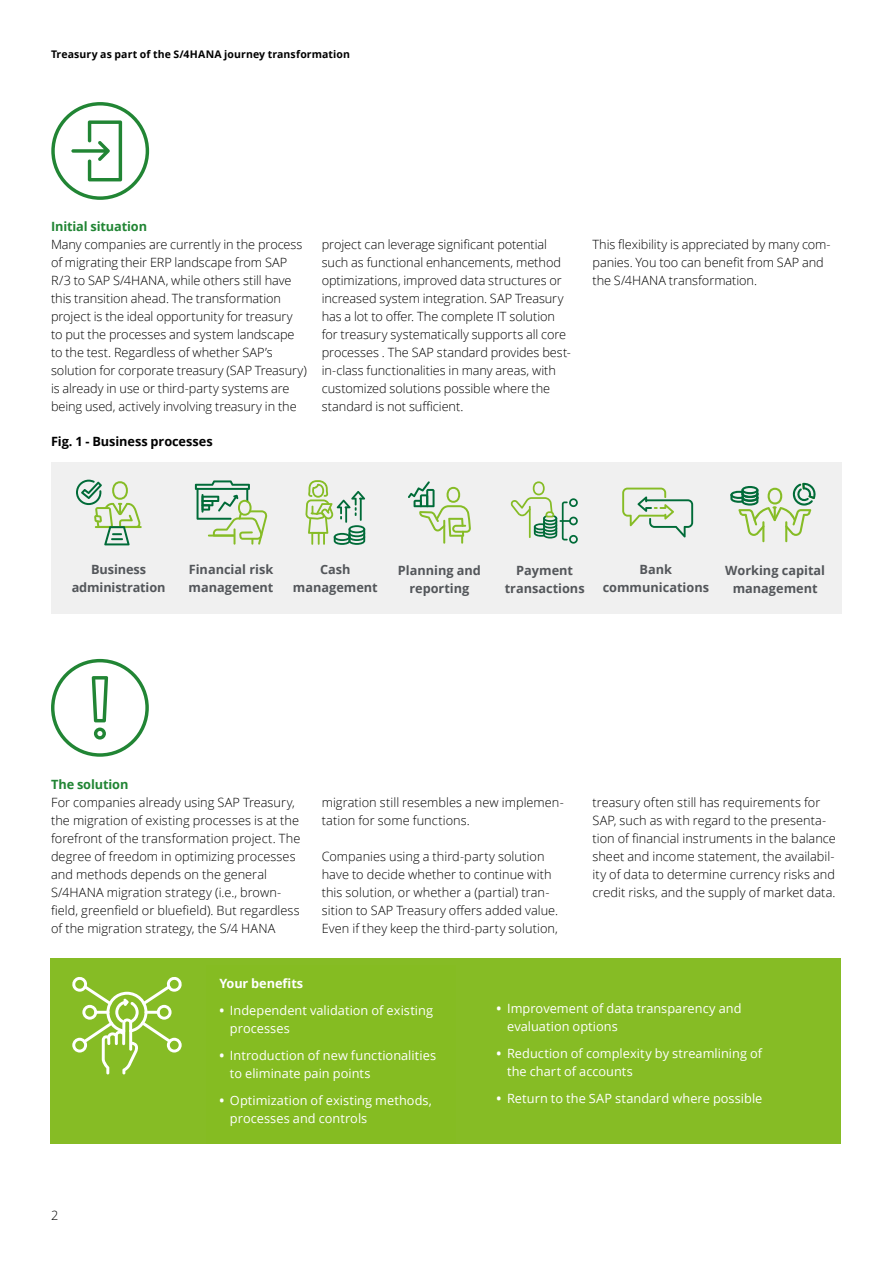
<style>
.page{position:relative;width:893px;height:1263px;background:#fff}
.page>*{position:absolute;margin:0;border:0;box-sizing:border-box;transform-origin:0 0}
.t1{font:300 12.75px/18px "Open Sans";color:#000}
.t2{font:12.75px/18px "Open Sans";letter-spacing:.005em;color:#fff}
.t3{font:700 12.75px/18px "Open Sans";color:#53565a;text-align:center}
.t4{font:700 12.75px "Open Sans";letter-spacing:-.01em;color:#218534}
.t5{font:700 12.75px "Open Sans";letter-spacing:-.005em;color:#000}
.t6{font:700 12.75px "Open Sans";letter-spacing:-.005em;color:#fff}
.t7{font:700 10.5px "Open Sans";letter-spacing:.01em;color:#000}
.s1{font-weight:700}
</style>
<div class="page">
<div style="left:51px;top:462px;width:791px;height:151px;background:#f0f0f0"></div>
<hr style="left:95px;top:526px;width:47px;height:2px;background:#86bc25">
<svg style="left:76px;top:480px;width:65px;height:65px"></svg>
<svg style="left:305px;top:480px;width:60px;height:65px"></svg>
<svg style="left:408px;top:481px;width:63px;height:63px"></svg>
<svg style="left:510px;top:481px;width:68px;height:63px"></svg>
<hr style="left:762px;top:521px;width:2px;height:21px;background:#86bc25">
<hr style="left:785px;top:521px;width:2px;height:21px;background:#86bc25">
<svg style="left:730px;top:483px;width:86px;height:53px"></svg>
<svg style="left:622px;top:488px;width:71px;height:49px"></svg>
<svg style="left:195px;top:480px;width:72px;height:65px"></svg>
<svg style="left:51px;top:102px;width:98px;height:98px"></svg>
<svg style="left:51px;top:659px;width:98px;height:98px"></svg>
<div style="left:50px;top:958px;width:791px;height:186px;background:#86bc25"></div>
<svg style="left:72px;top:977px;width:110px;height:97px"></svg>
<p class="t7" style="left:51px;top:47px;width:300px">Treasury as part of the S/4HANA journey transformation</p>
<p class="t4" style="left:51px;top:217px;width:98px">Initial situation</p>
<p class="t1" style="left:51px;top:235px;width:257px">Many companies are currently in the process of migrating their ERP landscape from SAP R/3 to SAP S/4HANA, while others still have this transition ahead. The transformation project is the ideal opportunity for treasury to put the processes and system landscape to the test. Regardless of whether SAP’s solution for corporate treasury (SAP Treasury) is already in use or third-party systems are being used, actively involving treasury in the</p>
<p class="t1" style="left:322px;top:235px;width:251px">project can leverage significant potential such as functional enhancements, method optimizations, improved data structures or increased system integration. SAP Treasury has a lot to offer. The complete IT solution for treasury systematically supports all core processes . The SAP standard provides best&shy;in-class functionalities in many areas, with customized solutions possible where the standard is not sufficient.</p>
<p class="t5" style="left:51px;top:433px;width:163px">Fig. 1 - Business processes</p>
<p class="t1" style="left:592px;top:235px;width:240px">This flexibility is appreciated by many com&shy;panies. You too can benefit from SAP and the S/4HANA transformation.</p>
<p class="t3" style="left:603px;top:560px;width:108px">Bank communications</p>
<p class="t3" style="left:72px;top:560px;width:95px">Business administration</p>
<p class="t3" style="left:293px;top:560px;width:86px">Cash management</p>
<p class="t3" style="left:398px;top:561px;width:85px">Planning and reporting</p>
<p class="t3" style="left:505px;top:561px;width:81px">Payment transactions</p>
<p class="t3" style="left:725px;top:561px;width:101px">Working capital management</p>
<p class="t3" style="left:189px;top:560px;width:86px;text-align:left">Financial risk management</p>
<p class="t4" style="left:51px;top:775px;width:79px">The solution</p>
<p class="t1" style="left:51px;top:793px;width:251px">For companies already using SAP Treasury, the migration of existing processes is at the forefront of the transformation project. The degree of freedom in optimizing processes and methods depends on the general S/4HANA migration strategy (i.e., brown&shy;field, greenfield or bluefield). But regardless of the migration strategy, the S/4 HANA</p>
<p class="t1" style="left:322px;top:793px;width:244px">migration still resembles a new implemen&shy;tation for some functions.</p>
<p class="t1" style="left:322px;top:847px;width:238px">Companies using a third-party solution have to decide whether to continue with this solution, or whether a (partial) tran&shy;sition to SAP Treasury offers added value.<br>Even if they keep the third-party solution,</p>
<p class="t1" style="left:592px;top:793px;width:245px">treasury often still has requirements for SAP, such as with regard to the presenta&shy;tion of financial instruments in the balance sheet and income statement, the availabil&shy;ity of data to determine currency risks and credit risks, and the supply of market data.</p>
<p class="t1" style="left:51px;top:1206px;width:9px">2</p>
<p class="t6" style="left:219px;top:974px;width:85px">Your benefits</p>
<p class="t2" style="left:230px;top:1001px;width:205px;text-indent:-11px"><span class="s1">•</span> Independent validation of existing processes</p>
<p class="t2" style="left:230px;top:1046px;width:208px;text-indent:-11px"><span class="s1">•</span> Introduction of new functionalities to eliminate pain points</p>
<p class="t2" style="left:230px;top:1091px;width:203px;text-indent:-11px"><span class="s1">•</span> Optimization of existing methods, processes and controls</p>
<p class="t2" style="left:507px;top:999px;width:236px;text-indent:-11px"><span class="s1">•</span> Improvement of data transparency and evaluation options</p>
<p class="t2" style="left:507px;top:1044px;width:256px;text-indent:-11px"><span class="s1">•</span> Reduction of complexity by streamlining of the chart of accounts</p>
<p class="t2" style="left:496px;top:1089px;width:267px"><span class="s1">•</span> Return to the SAP standard where possible</p>
</div>
